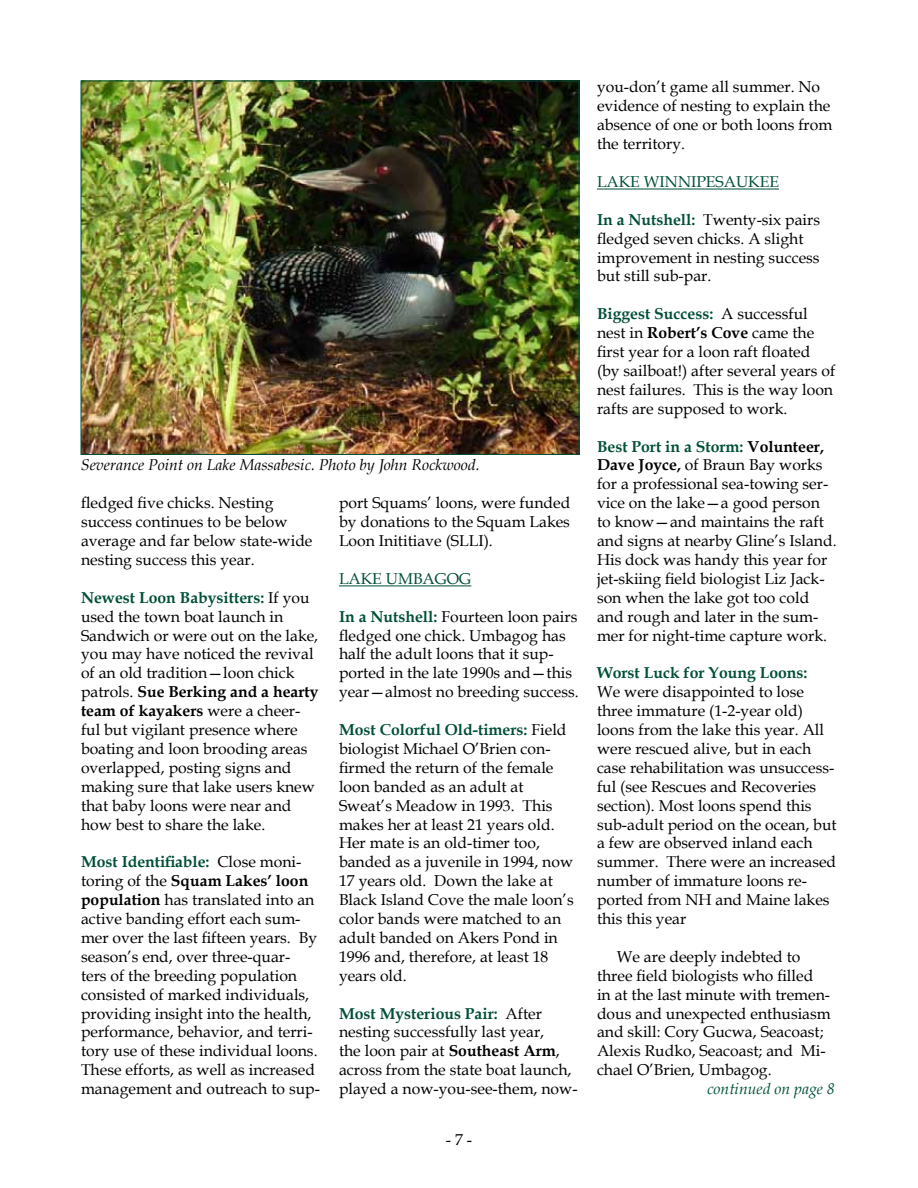
<style>
.page{position:relative;width:918px;height:1188px;background:#fff}
.page>*{position:absolute;margin:0;border:0;box-sizing:border-box;transform-origin:0 0}
.t1{font:15.75px/18.9px "Book Antiqua";color:#000}
.t2{font:italic 15.75px "Book Antiqua";color:#000}
.t3{font:15.75px "Book Antiqua";color:#004f39}
.t4{font:700 15.75px "Book Antiqua";color:#004f39}
.t5{font:italic 15.75px "Book Antiqua";color:#004f39}
.s1{font-weight:700;color:#004f39}
.s2{font-weight:700}
</style>
<div class="page">
<img style="left:83px;top:83px;width:494px;height:370px">
<hr style="left:339px;top:585px;width:132px;height:1px;background:#004f39">
<hr style="left:597px;top:189px;width:182px;height:1px;background:#004f39">
<p class="t2" style="left:81px;top:454px;width:400px">Severance Point on Lake Massabesic. Photo by John Rockwood.</p>
<p class="t1" style="left:81px;top:493px;width:233px">fledged five chicks. Nesting success continues to be below average and far below state-wide nesting success this year.</p>
<p class="t1" style="left:81px;top:588px;width:239px"><span class="s1">Newest Loon Babysitters:</span> If you used the town boat launch in<br>Sandwich or were out on the lake, you may have noticed the revival of an old tradition—loon chick patrols. <span class="s2">Sue Berking and a hearty team of kayakers</span> were a cheer&shy;ful but vigilant presence where boating and loon brooding areas overlapped, posting signs and making sure that lake users knew that baby loons were near and how best to share the lake.</p>
<p class="t1" style="left:81px;top:852px;width:240px"><span class="s1">Most Identifiable:</span> Close moni&shy;toring of the <span class="s2">Squam Lakes’ loon population</span> has translated into an active banding effort each sum&shy;mer over the last fifteen years. By season’s end, over three-quar&shy;ters of the breeding population consisted of marked individuals, providing insight into the health, performance, behavior, and terri&shy;tory use of these individual loons.<br>These efforts, as well as increased management and outreach to sup-</p>
<p class="t1" style="left:339px;top:493px;width:233px;text-align:justify">port Squams’ loons, were funded by donations to the Squam Lakes Loon Inititiave (SLLI).</p>
<p class="t3" style="left:339px;top:568px;width:134px">LAKE UMBAGOG</p>
<p class="t1" style="left:339px;top:606px;width:241px"><span class="s1">In a Nutshell:</span> Fourteen loon pairs fledged one chick. Umbagog has half the adult loons that it sup&shy;ported in the late 1990s and—this year—almost no breeding success.</p>
<p class="t1" style="left:339px;top:720px;width:236px"><span class="s1">Most Colorful Old-timers:</span> Field biologist Michael O’Brien con&shy;firmed the return of the female loon banded as an adult at<br>Sweat’s Meadow in 1993. This makes her at least 21 years old.<br>Her mate is an old-timer too, banded as a juvenile in 1994, now<br>17 years old. Down the lake at<br>Black Island Cove the male loon’s color bands were matched to an adult banded on Akers Pond in<br>1996 and, therefore, at least 18 years old.</p>
<p class="t1" style="left:339px;top:1003px;width:240px"><span class="s1">Most Mysterious Pair:</span> After nesting successfully last year,<br>the loon pair at <span class="s2">Southeast Arm</span>, across from the state boat launch, played a now-you-see-them, now-</p>
<p class="t1" style="left:446px;top:1130px;width:28px">- 7 -</p>
<p class="t1" style="left:597px;top:77px;width:237px">you-don’t game all summer. No evidence of nesting to explain the absence of one or both loons from the territory.</p>
<p class="t3" style="left:597px;top:171px;width:184px">LAKE WINNIPESAUKEE</p>
<p class="t1" style="left:597px;top:210px;width:225px"><span class="s1">In a Nutshell:</span> Twenty-six pairs fledged seven chicks. A slight improvement in nesting success but still sub-par.</p>
<p class="t1" style="left:597px;top:304px;width:240px"><span class="s1">Biggest Success:</span> A successful nest in <span class="s2">Robert’s Cove</span> came the first year for a loon raft floated (by sailboat!) after several years of nest failures. This is the way loon rafts are supposed to work.</p>
<p class="t1" style="left:597px;top:436px;width:241px"><span class="s1">Best Port in a Storm:</span> <span class="s2">Volunteer,<br>Dave Joyce,</span> of Braun Bay works for a professional sea-towing ser&shy;vice on the lake—a good person to know—and maintains the raft and signs at nearby Gline’s Island.<br>His dock was handy this year for jet-skiing field biologist Liz Jack&shy;son when the lake got too cold and rough and later in the sum&shy;mer for night-time capture work.</p>
<p class="t4" style="left:597px;top:662px;width:212px">Worst Luck for Young Loons:</p>
<p class="t1" style="left:597px;top:682px;width:241px">We were disappointed to lose three immature (1-2-year old) loons from the lake this year. All were rescued alive, but in each case rehabilitation was unsuccess&shy;ful (see Rescues and Recoveries section). Most loons spend this sub-adult period on the ocean, but a few are observed inland each summer. There were an increased number of immature loons re&shy;ported from NH and Maine lakes this this year</p>
<p class="t1" style="left:597px;top:947px;width:235px;text-indent:20px">We are deeply indebted to three field biologists who filled in at the last minute with tremen&shy;dous and unexpected enthusiasm and skill: Cory Gucwa, Seacoast;<br>Alexis Rudko, Seacoast; and Mi&shy;chael O’Brien, Umbagog.</p>
<p class="t5" style="left:707px;top:1078px;width:129px">continued on page 8</p>
</div>
